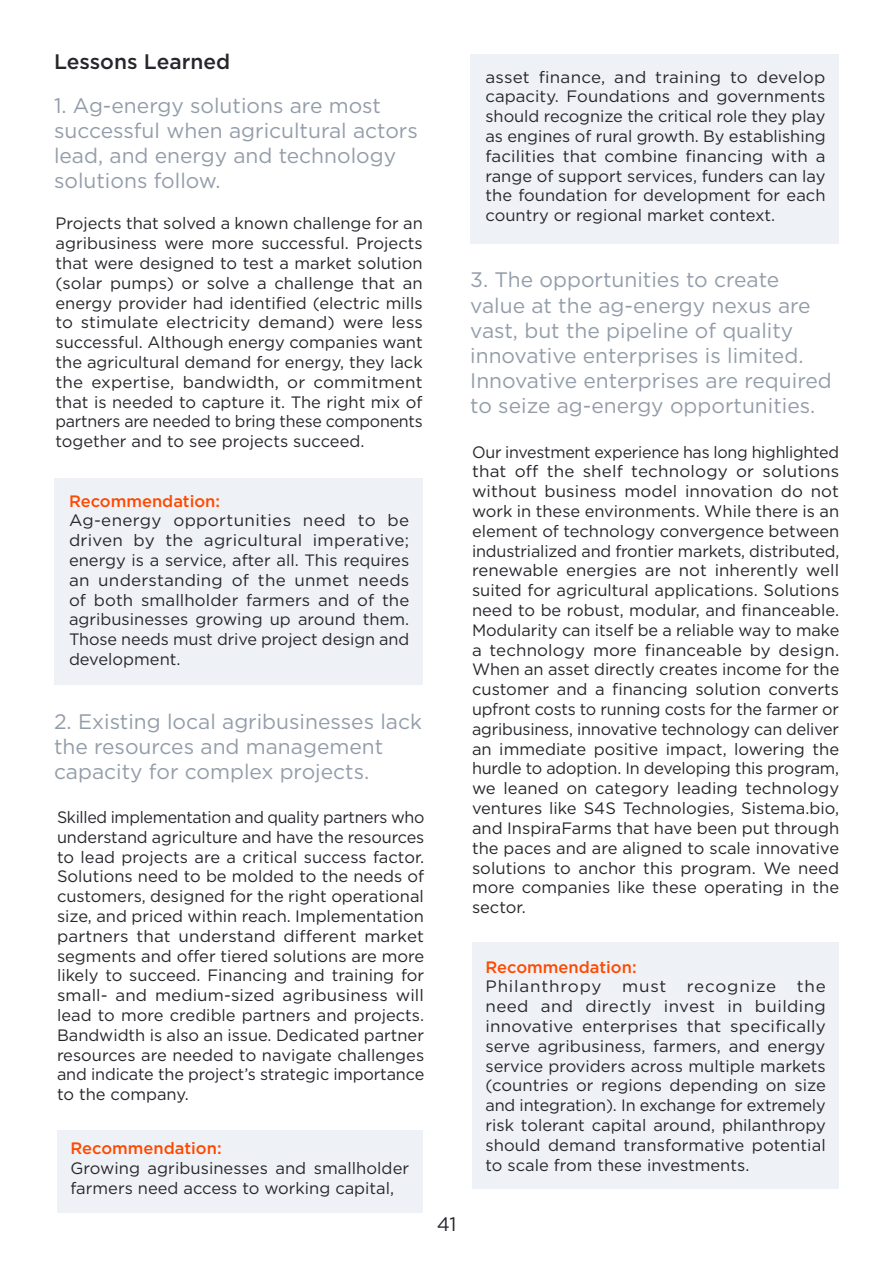
<style>
.page{position:relative;width:893px;height:1263px;background:#fff}
.page>*{position:absolute;margin:0;border:0;box-sizing:border-box;transform-origin:0 0}
.t1{font:21px/25.2px "Gotham HTF";color:#939da9}
.t2{font:500 21px "Gotham HTF";color:#28262c}
.t3{font:19.5px "Gotham HTF";color:#28262c}
.t4{font:16.5px/19.8px "Gotham HTF";color:#28262c;text-align:justify}
.t5{font:500 16.5px "Gotham HTF";color:#ff4900}
</style>
<div class="page">
<div style="left:57px;top:1130px;width:366px;height:82px;background:#eef2f6"></div>
<div style="left:472px;top:943px;width:367px;height:246px;background:#eef2f6"></div>
<div style="left:54px;top:478px;width:369px;height:207px;background:#eef2f6"></div>
<div style="left:470px;top:54px;width:369px;height:189px;background:#eef2f6"></div>
<p class="t2" style="left:54px;top:50px;width:178px">Lessons Learned</p>
<p class="t1" style="left:54px;top:92px;width:365px">1. Ag-energy solutions are most successful when agricultural actors lead, and energy and technology solutions follow.</p>
<p class="t4" style="left:56px;top:213px;width:369px">Projects that solved a known challenge for an agribusiness were more successful. Projects that were designed to test a market solution (solar pumps) or solve a challenge that an energy provider had identified (electric mills to stimulate electricity demand) were less successful. Although energy companies want the agricultural demand for energy, they lack the expertise, bandwidth, or commitment that is needed to capture it. The right mix of partners are needed to bring these components together and to see projects succeed.</p>
<p class="t5" style="left:69px;top:491px;width:153px">Recommendation:</p>
<p class="t4" style="left:69px;top:510px;width:342px">Ag-energy opportunities need to be driven by the agricultural imperative; energy is a service, after all. This requires an understanding of the unmet needs of both smallholder farmers and of the agribusinesses growing up around them.<br>Those needs must drive project design and development.</p>
<p class="t1" style="left:54px;top:708px;width:370px">2. Existing local agribusinesses lack the resources and management capacity for complex projects.</p>
<p class="t4" style="left:57px;top:807px;width:369px">Skilled implementation and quality partners who understand agriculture and have the resources to lead projects are a critical success factor.<br>Solutions need to be molded to the needs of customers, designed for the right operational size, and priced within reach. Implementation partners that understand different market segments and offer tiered solutions are more likely to succeed. Financing and training for small- and medium-sized agribusiness will lead to more credible partners and projects.<br>Bandwidth is also an issue. Dedicated partner resources are needed to navigate challenges and indicate the project’s strategic importance to the company.</p>
<p class="t5" style="left:70px;top:1139px;width:153px">Recommendation:</p>
<p class="t4" style="left:70px;top:1158px;width:340px">Growing agribusinesses and smallholder farmers need access to working capital,</p>
<p class="t3" style="left:437px;top:1213px;width:21px">41</p>
<p class="t4" style="left:485px;top:67px;width:342px">asset finance, and training to develop capacity. Foundations and governments should recognize the critical role they play as engines of rural growth. By establishing facilities that combine financing with a range of support services, funders can lay the foundation for development for each country or regional market context.</p>
<p class="t1" style="left:470px;top:267px;width:363px">3. The opportunities to create value at the ag-energy nexus are vast, but the pipeline of quality innovative enterprises is limited.<br>Innovative enterprises are required to seize ag-energy opportunities.</p>
<p class="t4" style="left:472px;top:442px;width:369px">Our investment experience has long highlighted that off the shelf technology or solutions without business model innovation do not work in these environments. While there is an element of technology convergence between industrialized and frontier markets, distributed, renewable energies are not inherently well suited for agricultural applications. Solutions need to be robust, modular, and financeable.<br>Modularity can itself be a reliable way to make a technology more financeable by design.<br>When an asset directly creates income for the customer and a financing solution converts upfront costs to running costs for the farmer or agribusiness, innovative technology can deliver an immediate positive impact, lowering the hurdle to adoption. In developing this program, we leaned on category leading technology ventures like S4S Technologies, Sistema.bio, and InspiraFarms that have been put through the paces and are aligned to scale innovative solutions to anchor this program. We need more companies like these operating in the sector.</p>
<p class="t5" style="left:485px;top:957px;width:153px">Recommendation:</p>
<p class="t4" style="left:485px;top:976px;width:342px">Philanthropy must recognize the need and directly invest in building innovative enterprises that specifically serve agribusiness, farmers, and energy service providers across multiple markets (countries or regions depending on size and integration). In exchange for extremely risk tolerant capital around, philanthropy should demand transformative potential to scale from these investments.</p>
</div>
